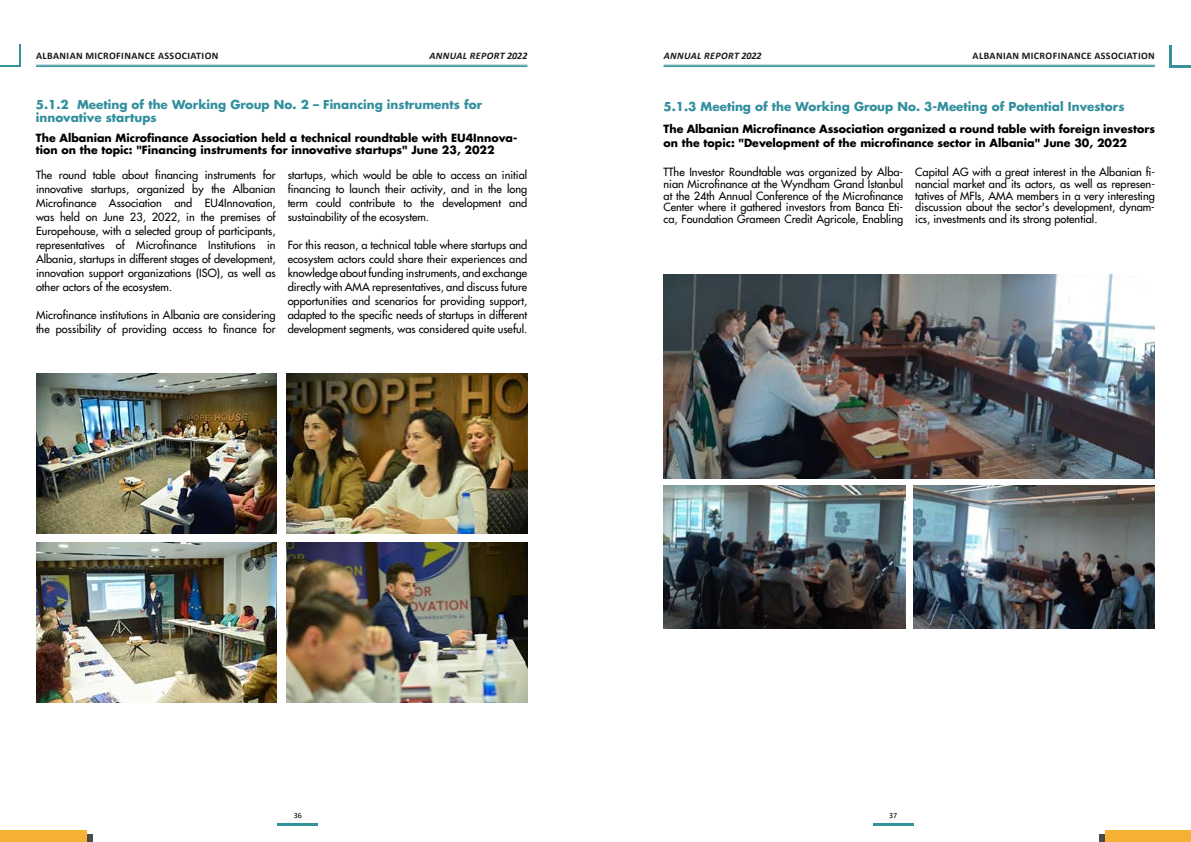
<style>
.page{position:relative;width:1191px;height:842px;background:#fff}
.page>*{position:absolute;margin:0;border:0;box-sizing:border-box;transform-origin:0 0}
.t1{font:700 12px/12.9px "Futura LT";color:#328f9e}
.t2{font:11px/14px "Futura LT";color:#000;text-align:justify}
.t3{font:700 11px/11.9px "Futura LT";color:#000}
.t4{font:700 10px "Calibri";letter-spacing:.04em;color:#191919}
.t5{font:italic 700 10px "Calibri";letter-spacing:.04em;color:#191919}
.t6{font:8px "Calibri";color:#000}
</style>
<div class="page">
<div style="left:0;top:835px;width:93px;height:7px;background:#4a4a49"></div>
<div style="left:1099px;top:835px;width:92px;height:7px;background:#4a4a49"></div>
<svg style="left:0;top:44px;width:21px;height:23px"></svg>
<div style="left:1169px;top:45px;width:22px;height:23px;background:linear-gradient(to right,#34929c,#34929c)"></div>
<hr style="left:663px;top:65px;width:492px;height:1px;background:#34929c">
<hr style="left:663px;top:66px;width:492px;height:1px;background:#34929c">
<hr style="left:36px;top:65px;width:491px;height:1px;background:#34929c">
<hr style="left:36px;top:66px;width:491px;height:1px;background:#34929c">
<div style="left:0;top:0;width:18px;height:64px;background:#fff"></div>
<div style="left:1172px;top:0;width:19px;height:64px;background:#fff"></div>
<hr style="left:277px;top:823px;width:41px;height:2px;background:#34929c">
<hr style="left:873px;top:823px;width:40px;height:2px;background:#34929c">
<div style="left:0;top:831px;width:87px;height:11px;background:#f6b134"></div>
<div style="left:1104px;top:831px;width:87px;height:11px;background:#f6b134"></div>
<img style="left:36px;top:373px;width:241px;height:161px">
<img style="left:36px;top:542px;width:241px;height:160px">
<img style="left:286px;top:373px;width:241px;height:161px">
<img style="left:286px;top:542px;width:241px;height:160px">
<img style="left:663px;top:275px;width:492px;height:203px">
<img style="left:663px;top:486px;width:242px;height:142px">
<img style="left:913px;top:486px;width:242px;height:142px">
<p class="t4" style="left:36px;top:48px;width:184px">ALBANIAN MICROFINANCE ASSOCIATION</p>
<p class="t5" style="left:429px;top:48px;width:99px">ANNUAL REPORT 2022</p>
<p class="t5" style="left:664px;top:48px;width:99px">ANNUAL REPORT 2022</p>
<p class="t4" style="left:972px;top:48px;width:184px">ALBANIAN MICROFINANCE ASSOCIATION</p>
<p class="t1" style="left:36px;top:98px;width:448px">5.1.2 Meeting of the Working Group No. 2 – Financing instruments for innovative startups</p>
<p class="t3" style="left:36px;top:131px;width:483px">The Albanian Microfinance Association held a technical roundtable with EU4Innova&shy;tion on the topic: "Financing instruments for innovative startups" June 23, 2022</p>
<p class="t2" style="left:36px;top:168px;width:241px">The round table about financing instruments for innovative startups, organized by the Albanian Microfinance Association and EU4Innovation, was held on June 23, 2022, in the premises of Europehouse, with a selected group of participants, representatives of Microfinance Institutions in Albania, startups in different stages of development, innovation support organizations (ISO), as well as other actors of the ecosystem.</p>
<p class="t2" style="left:36px;top:308px;width:241px">Microfinance institutions in Albania are considering the possibility of providing access to finance for</p>
<p class="t2" style="left:288px;top:168px;width:241px">startups, which would be able to access an initial financing to launch their activity, and in the long term could contribute to the development and sustainability of the ecosystem.</p>
<p class="t2" style="left:288px;top:238px;width:241px">For this reason, a technical table where startups and ecosystem actors could share their experiences and knowledge about funding instruments, and exchange directly with AMA representatives, and discuss future opportunities and scenarios for providing support, adapted to the specific needs of startups in different development segments, was considered quite useful.</p>
<p class="t1" style="left:663px;top:100px;width:462px">5.1.3 Meeting of the Working Group No. 3-Meeting of Potential Investors</p>
<p class="t3" style="left:663px;top:122px;width:493px;line-height:14px">The Albanian Microfinance Association organized a round table with foreign investors on the topic: "Development of the microfinance sector in Albania" June 30, 2022</p>
<p class="t2" style="left:663px;top:166px;width:241px;line-height:11.9px">TThe Investor Roundtable was organized by Alba&shy;nian Microfinance at the Wyndham Grand Istanbul at the 24th Annual Conference of the Microfinance Center where it gathered investors from Banca Eti&shy;ca, Foundation Grameen Credit Agricole, Enabling</p>
<p class="t2" style="left:915px;top:166px;width:241px;line-height:11.9px">Capital AG with a great interest in the Albanian fi&shy;nancial market and its actors, as well as represen&shy;tatives of MFIs, AMA members in a very interesting discussion about the sector's development, dynam&shy;ics, investments and its strong potential.</p>
<p class="t6" style="left:294px;top:810px;width:10px">36</p>
<p class="t6" style="left:889px;top:810px;width:10px">37</p>
</div>
